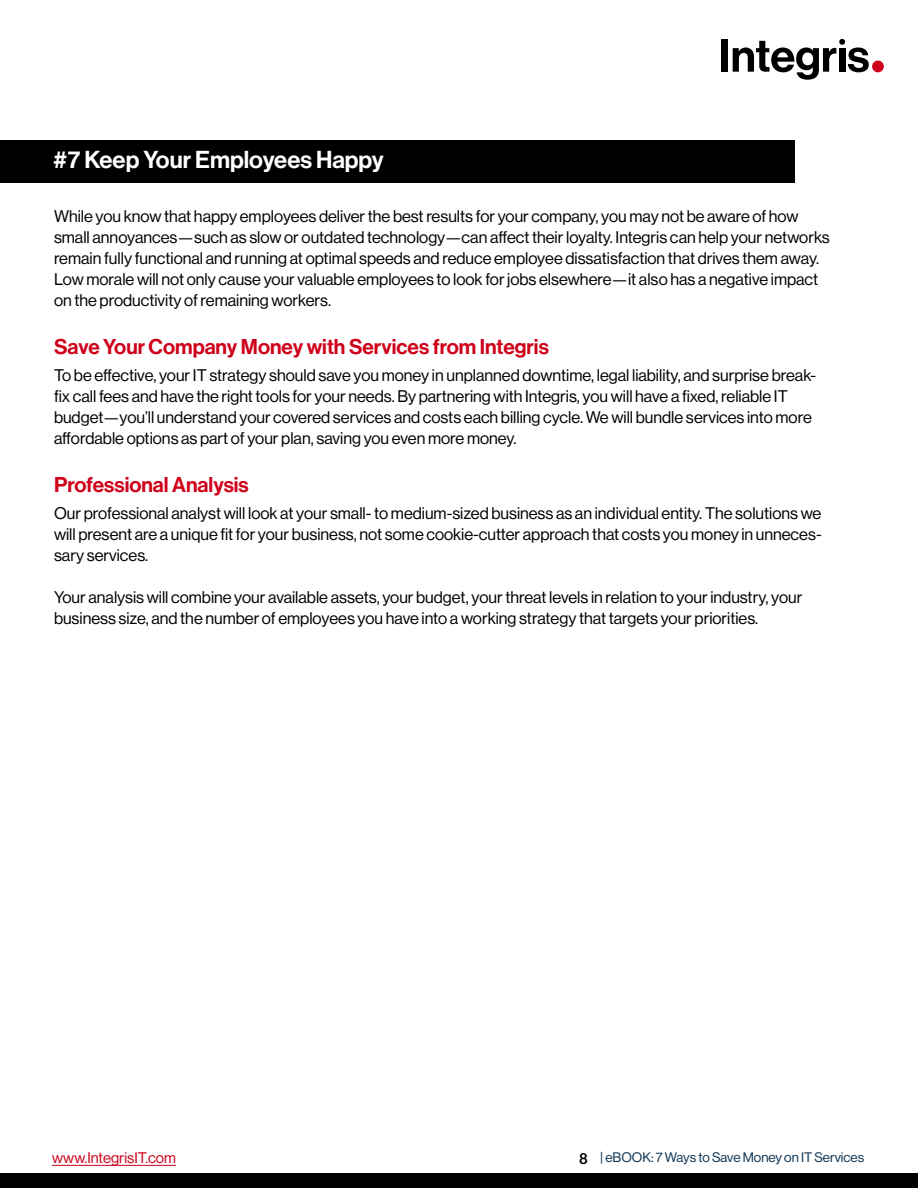
<style>
.page{position:relative;width:918px;height:1188px;background:#fff}
.page>*{position:absolute;margin:0;border:0;box-sizing:border-box;transform-origin:0 0}
.t1{font:24px "N Haas Grotesk DS Pro 65 Md";color:#fff}
.t2{font:21px "N Haas Grotesk DS Pro 65 Md";color:#cf001a}
.t3{font:16.5px/21px "N Haas Grotesk DS Pro 55 Rg";color:#000}
.t4{font:15px "N Haas Grotesk DS Pro 55 Rg";color:#cf001a}
.t5{font:13.5px "N Haas Grotesk DS Pro 55 Rg";color:#0c3353}
.s1{font-family:"Lato";font-weight:700;font-size:15px;color:#000}
</style>
<div class="page">
<div style="left:0;top:1173px;width:918px;height:15px;background:#000"></div>
<hr style="left:52px;top:1165px;width:124px;height:1px;background:#cf001a">
<div style="left:721px;top:39px;width:7px;height:33px;background:#000"></div>
<div style="left:872px;top:61px;width:12px;height:11px;background:#cf001a;border-radius:50%"></div>
<svg style="left:733px;top:39px;width:136px;height:41px"></svg>
<div style="left:0;top:141px;width:795px;height:42px;background:#000"></div>
<h1 class="t1" style="left:53px;top:146px;width:332px">#7 Keep Your Employees Happy</h1>
<p class="t3" style="left:54px;top:206px;width:777px">While you know that happy employees deliver the best results for your company, you may not be aware of how small annoyances—such as slow or outdated technology—can affect their loyalty. Integris can help your networks remain fully functional and running at optimal speeds and reduce employee dissatisfaction that drives them away.<br>Low morale will not only cause your valuable employees to look for jobs elsewhere—it also has a negative impact on the productivity of remaining workers.</p>
<p class="t2" style="left:54px;top:334px;width:496px">Save Your Company Money with Services from Integris</p>
<p class="t3" style="left:54px;top:365px;width:764px">To be effective, your IT strategy should save you money in unplanned downtime, legal liability, and surprise break&shy;fix call fees and have the right tools for your needs. By partnering with Integris, you will have a fixed, reliable IT budget—you’ll understand your covered services and costs each billing cycle. We will bundle services into more affordable options as part of your plan, saving you even more money.</p>
<p class="t2" style="left:54px;top:472px;width:196px">Professional Analysis</p>
<p class="t3" style="left:54px;top:503px;width:769px;text-align:justify">Our professional analyst will look at your small- to medium-sized business as an individual entity. The solutions we will present are a unique fit for your business, not some cookie-cutter approach that costs you money in unneces&shy;sary services.</p>
<p class="t3" style="left:54px;top:587px;width:750px">Your analysis will combine your available assets, your budget, your threat levels in relation to your industry, your business size, and the number of employees you have into a working strategy that targets your priorities.</p>
<p class="t4" style="left:52px;top:1150px;width:125px">www.IntegrisIT.com</p>
<p class="t5" style="left:579px;top:1150px;width:286px"><span class="s1">8</span> | eBOOK: 7 Ways to Save Money on IT Services</p>
</div>
